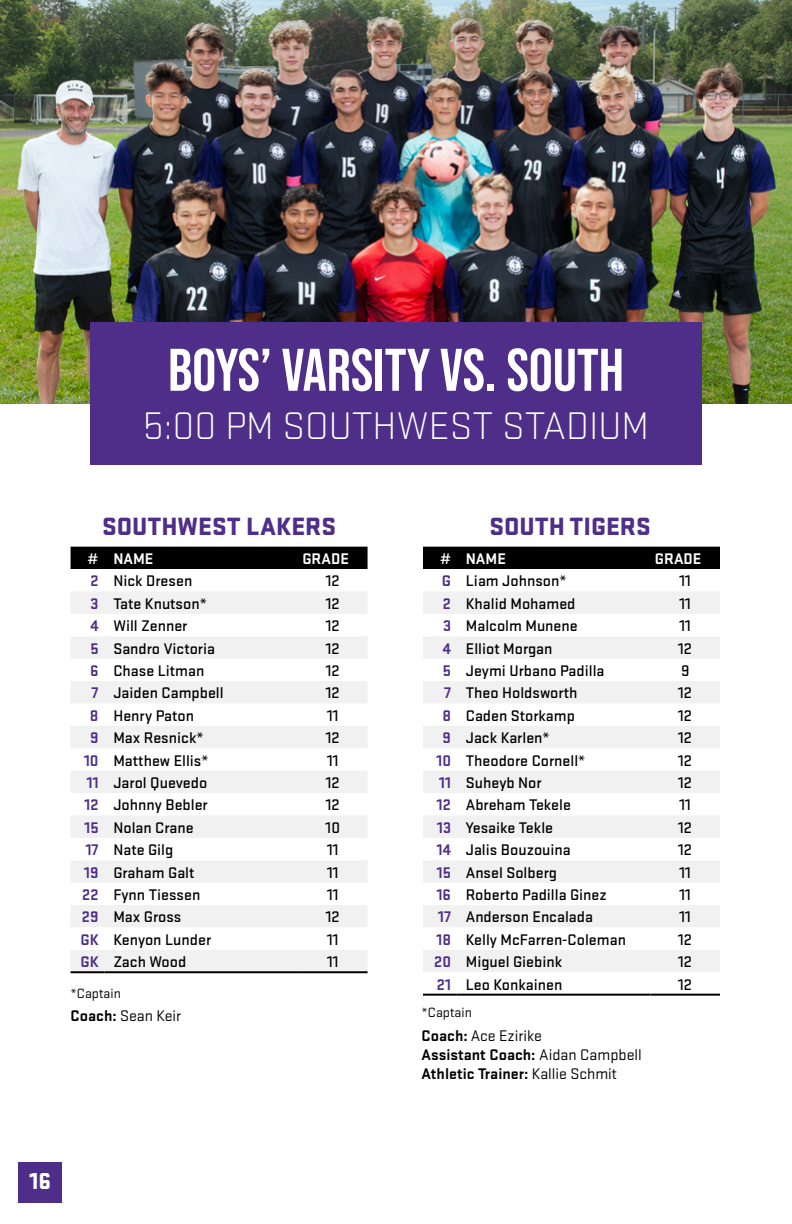
<style>
.page{position:relative;width:792px;height:1224px;background:#fff}
.page>*{position:absolute;margin:0;border:0;box-sizing:border-box;transform-origin:0 0}
.t1{font:700 60px "Bebas Neue Pro";color:#fff}
.t2{font:300 40px "Stratum 1";color:#fff}
.t3{font:900 26px "Stratum 1";color:#4e2e88}
.t4{font:900 24px "Stratum 1";color:#fff}
.t5{font:500 16px "Stratum 1";color:#000}
.t6{font:700 16px/19.2px "Stratum 1";color:#000}
.t7{font:700 16px "Stratum 1";color:#fff}
.t8{font:16px "Stratum 1";color:#000}
.t9{font:14px "Stratum 1";color:#000}
.s1{font-weight:700;color:#4e2e88}
.s2{font-weight:700}
.s3{font-weight:400}
</style>
<div class="page">
<div style="left:19px;top:1162px;width:43px;height:40px;background:#4e2e88"></div>
<div style="left:71px;top:547px;width:297px;height:22px;background:#000"></div>
<div style="left:71px;top:592px;width:296px;height:22px;background:#f1f1f2"></div>
<div style="left:71px;top:636px;width:296px;height:22px;background:#f1f1f2"></div>
<svg style="left:71px;top:681px;width:296px;height:290px;fill:#f1f1f2"></svg>
<svg style="left:71px;top:927px;width:296px;height:23px"></svg>
<hr style="left:71px;top:971px;width:33px;height:2px;background:#000">
<hr style="left:104px;top:971px;width:194px;height:2px;background:#000">
<hr style="left:298px;top:971px;width:70px;height:2px;background:#000">
<div style="left:423px;top:547px;width:297px;height:22px;background:#000"></div>
<div style="left:423px;top:592px;width:297px;height:22px;background:#f1f1f2"></div>
<div style="left:423px;top:636px;width:297px;height:22px;background:#f1f1f2"></div>
<svg style="left:423px;top:681px;width:297px;height:246px;fill:#f1f1f2"></svg>
<svg style="left:423px;top:950px;width:297px;height:44px"></svg>
<hr style="left:423px;top:994px;width:34px;height:2px;background:#000">
<hr style="left:457px;top:994px;width:194px;height:2px;background:#000">
<hr style="left:651px;top:994px;width:69px;height:2px;background:#000">
<img style="left:0;top:0;width:792px;height:403px">
<div style="left:90px;top:323px;width:612px;height:142px;background:#4e2e88"></div>
<h1 class="t1" style="left:168px;top:336px;width:457px">BOYS’ VARSITY VS. SOUTH</h1>
<h2 class="t2" style="left:143px;top:401px;width:508px">5:00 PM SOUTHWEST STADIUM</h2>
<h3 class="t3" style="left:102px;top:507px;width:235px">SOUTHWEST LAKERS</h3>
<h3 class="t3" style="left:489px;top:507px;width:163px">SOUTH TIGERS</h3>
<p class="t7" style="left:88px;top:548px;width:67px"># NAME</p>
<p class="t7" style="left:302px;top:548px;width:48px">GRADE</p>
<p class="t5" style="left:90px;top:570px;width:103px"><span class="s1">2</span> Nick Dresen</p>
<p class="t5" style="left:326px;top:570px;width:15px">12</p>
<p class="t5" style="left:91px;top:593px;width:118px"><span class="s1">3</span> Tate Knutson*</p>
<p class="t5" style="left:326px;top:593px;width:15px">12</p>
<p class="t5" style="left:90px;top:615px;width:99px"><span class="s1">4</span> Will Zenner</p>
<p class="t5" style="left:326px;top:615px;width:15px">12</p>
<p class="t5" style="left:90px;top:638px;width:126px"><span class="s1">5</span> Sandro Victoria</p>
<p class="t5" style="left:326px;top:638px;width:15px">12</p>
<p class="t5" style="left:90px;top:660px;width:116px"><span class="s1">6</span> Chase Litman</p>
<p class="t5" style="left:326px;top:660px;width:15px">12</p>
<p class="t5" style="left:92px;top:682px;width:134px"><span class="s1">7</span> Jaiden Campbell</p>
<p class="t5" style="left:326px;top:682px;width:15px">12</p>
<p class="t5" style="left:90px;top:705px;width:106px"><span class="s1">8</span> Henry Paton</p>
<p class="t5" style="left:327px;top:705px;width:13px">11</p>
<p class="t5" style="left:90px;top:727px;width:115px"><span class="s1">9</span> Max Resnick*</p>
<p class="t5" style="left:326px;top:727px;width:15px">12</p>
<p class="t5" style="left:84px;top:750px;width:126px"><span class="s1">10</span> Matthew Ellis*</p>
<p class="t5" style="left:327px;top:750px;width:13px">11</p>
<p class="t5" style="left:87px;top:772px;width:122px"><span class="s1">11</span> Jarol Quevedo</p>
<p class="t5" style="left:326px;top:772px;width:15px">12</p>
<p class="t5" style="left:85px;top:794px;width:125px"><span class="s1">12</span> Johnny Bebler</p>
<p class="t5" style="left:326px;top:794px;width:15px">12</p>
<p class="t5" style="left:84px;top:817px;width:111px"><span class="s1">15</span> Nolan Crane</p>
<p class="t5" style="left:326px;top:817px;width:16px">10</p>
<p class="t5" style="left:86px;top:839px;width:89px"><span class="s1">17</span> Nate Gilg</p>
<p class="t5" style="left:327px;top:839px;width:13px">11</p>
<p class="t5" style="left:84px;top:862px;width:112px"><span class="s1">19</span> Graham Galt</p>
<p class="t5" style="left:327px;top:862px;width:13px">11</p>
<p class="t5" style="left:82px;top:884px;width:120px"><span class="s1">22</span> Fynn Tiessen</p>
<p class="t5" style="left:327px;top:884px;width:13px">11</p>
<p class="t5" style="left:82px;top:906px;width:101px"><span class="s1">29</span> Max Gross</p>
<p class="t5" style="left:326px;top:906px;width:15px">12</p>
<p class="t5" style="left:80px;top:929px;width:132px"><span class="s1">GK</span> Kenyon Lunder</p>
<p class="t5" style="left:327px;top:929px;width:13px">11</p>
<p class="t5" style="left:80px;top:951px;width:107px"><span class="s1">GK</span> Zach Wood</p>
<p class="t5" style="left:327px;top:951px;width:13px">11</p>
<p class="t9" style="left:71px;top:984px;width:52px">*Captain</p>
<p class="t8" style="left:71px;top:1005px;width:112px"><span class="s2">Coach:</span> Sean Keir</p>
<p class="t7" style="left:440px;top:548px;width:67px"># NAME</p>
<p class="t7" style="left:655px;top:548px;width:48px">GRADE</p>
<p class="t5" style="left:442px;top:570px;width:126px"><span class="s1">G</span> Liam Johnson*</p>
<p class="t5" style="left:680px;top:570px;width:13px">11</p>
<p class="t5" style="left:443px;top:593px;width:134px"><span class="s1">2</span> Khalid Mohamed</p>
<p class="t5" style="left:680px;top:593px;width:13px">11</p>
<p class="t5" style="left:443px;top:615px;width:136px"><span class="s1">3</span> Malcolm Munene</p>
<p class="t5" style="left:680px;top:615px;width:13px">11</p>
<p class="t5" style="left:443px;top:638px;width:111px"><span class="s1">4</span> Elliot Morgan</p>
<p class="t5" style="left:678px;top:638px;width:15px">12</p>
<p class="t5" style="left:443px;top:660px;width:163px"><span class="s1">5</span> Jeymi Urbano Padilla</p>
<p class="t5" style="left:681px;top:660px;width:10px">9</p>
<p class="t5" style="left:444px;top:682px;width:135px"><span class="s1">7</span> Theo Holdsworth</p>
<p class="t5" style="left:678px;top:682px;width:15px">12</p>
<p class="t5" style="left:442px;top:705px;width:134px"><span class="s1">8</span> Caden Storkamp</p>
<p class="t5" style="left:678px;top:705px;width:15px">12</p>
<p class="t5" style="left:443px;top:727px;width:109px"><span class="s1">9</span> Jack Karlen*</p>
<p class="t5" style="left:678px;top:727px;width:15px">12</p>
<p class="t5" style="left:436px;top:750px;width:150px"><span class="s1">10</span> Theodore Cornell*</p>
<p class="t5" style="left:678px;top:750px;width:15px">12</p>
<p class="t5" style="left:439px;top:772px;width:104px"><span class="s1">11</span> Suheyb Nor</p>
<p class="t5" style="left:678px;top:772px;width:15px">12</p>
<p class="t5" style="left:437px;top:794px;width:136px"><span class="s1">12</span> Abreham Tekele</p>
<p class="t5" style="left:680px;top:794px;width:13px">11</p>
<p class="t5" style="left:437px;top:817px;width:118px"><span class="s1">13</span> Yesaike Tekle</p>
<p class="t5" style="left:678px;top:817px;width:15px">12</p>
<p class="t5" style="left:437px;top:839px;width:135px"><span class="s1">14</span> Jalis Bouzouina</p>
<p class="t5" style="left:678px;top:839px;width:15px">12</p>
<p class="t5" style="left:437px;top:862px;width:122px"><span class="s1">15</span> Ansel Solberg</p>
<p class="t5" style="left:680px;top:862px;width:13px">11</p>
<p class="t5" style="left:437px;top:884px;width:172px"><span class="s1">16</span> Roberto Padilla Ginez</p>
<p class="t5" style="left:680px;top:884px;width:13px">11</p>
<p class="t5" style="left:438px;top:906px;width:156px"><span class="s1">17</span> Anderson Encalada</p>
<p class="t5" style="left:680px;top:906px;width:13px">11</p>
<p class="t5" style="left:436px;top:929px;width:191px"><span class="s1">18</span> Kelly McFarren-Coleman</p>
<p class="t5" style="left:678px;top:929px;width:15px">12</p>
<p class="t5" style="left:434px;top:951px;width:130px"><span class="s1">20</span> Miguel Giebink</p>
<p class="t5" style="left:678px;top:951px;width:15px">12</p>
<p class="t5" style="left:437px;top:974px;width:127px"><span class="s1">21</span> Leo Konkainen</p>
<p class="t5" style="left:678px;top:974px;width:15px">12</p>
<p class="t9" style="left:422px;top:1004px;width:52px">*Captain</p>
<p class="t6" style="left:422px;top:1025px;width:222px">Coach: <span class="s3">Ace Ezirike<br></span>Assistant Coach: <span class="s3">Aidan Campbell<br></span>Athletic Trainer: <span class="s3">Kallie Schmit</span></p>
<h3 class="t4" style="left:29px;top:1164px;width:23px">16</h3>
</div>
